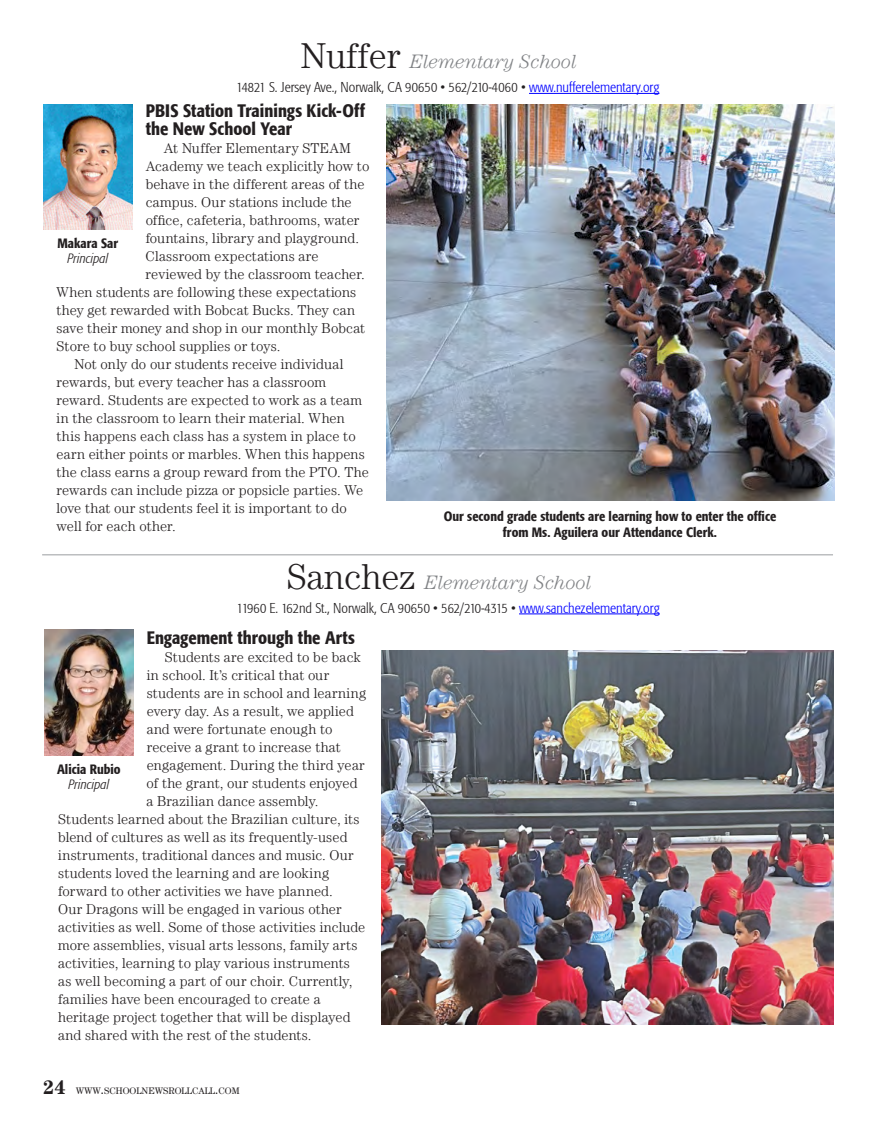
<style>
.page{position:relative;width:878px;height:1121px;background:#fff}
.page>*{position:absolute;margin:0;border:0;box-sizing:border-box;transform-origin:0 0}
.t1{font:italic 300 19.5px "Century LT";letter-spacing:-.005em;color:#808285}
.t2{font:500 condensed 18px/18px "Formata";color:#231f20}
.t3{font:300 14.25px "Century LT";letter-spacing:.01em;color:#231f20}
.t4{font:300 condensed 14.25px "Formata";color:#221f20}
.t5{font:500 condensed 13.5px/16.5px "Formata";color:#231f20;text-align:center}
.t6{font:italic 300 condensed 13.5px "Formata";letter-spacing:.005em;color:#231f20}
.t7{font:9.45px "Century LT";color:#231f20}
.s1{font-style:normal;font-size:36px;color:#231f20}
.s2{color:#00f}
.s3{font-weight:700;font-size:19.5px}
.s4{font-size:13.5px}
</style>
<div class="page">
<hr style="left:529px;top:93px;width:130px;height:1px;background:#00f">
<img style="left:44px;top:104px;width:88px;height:126px">
<img style="left:45px;top:629px;width:88px;height:126px">
<hr style="left:519px;top:613px;width:140px;height:1px;background:#00f">
<img style="left:387px;top:104px;width:447px;height:397px">
<img style="left:382px;top:650px;width:451px;height:374px">
<hr style="left:42px;top:554px;width:791px;height:1px;background:#bcbec0">
<h1 class="t1" style="left:301px;top:51px;width:278px"><span class="s1">Nuffer</span> Elementary School</h1>
<p class="t4" style="left:237px;top:79px;width:424px">14821 S. Jersey Ave., Norwalk, CA 90650 • 562/210-4060 • <span class="s2">www.nufferelementary.org</span></p>
<p class="t2" style="left:146px;top:102px;width:221px">PBIS Station Trainings Kick-Off the New School Year</p>
<p class="t3" style="left:164px;top:140px;width:189px">At Nuffer Elementary STEAM</p>
<p class="t3" style="left:146px;top:158px;width:225px">Academy we teach explicitly how to</p>
<p class="t3" style="left:146px;top:176px;width:220px">behave in the different areas of the</p>
<p class="t3" style="left:146px;top:194px;width:207px">campus. Our stations include the</p>
<p class="t3" style="left:146px;top:212px;width:215px">office, cafeteria, bathrooms, water</p>
<p class="t3" style="left:146px;top:230px;width:215px">fountains, library and playground.</p>
<p class="t3" style="left:146px;top:248px;width:174px">Classroom expectations are</p>
<p class="t3" style="left:146px;top:266px;width:221px">reviewed by the classroom teacher.</p>
<p class="t3" style="left:56px;top:284px;width:301px">When students are following these expectations</p>
<p class="t3" style="left:56px;top:302px;width:300px">they get rewarded with Bobcat Bucks. They can</p>
<p class="t3" style="left:56px;top:320px;width:310px">save their money and shop in our monthly Bobcat</p>
<p class="t3" style="left:56px;top:338px;width:225px">Store to buy school supplies or toys.</p>
<p class="t3" style="left:75px;top:356px;width:270px">Not only do our students receive individual</p>
<p class="t3" style="left:56px;top:374px;width:271px">rewards, but every teacher has a classroom</p>
<p class="t3" style="left:56px;top:392px;width:307px">reward. Students are expected to work as a team</p>
<p class="t3" style="left:56px;top:410px;width:289px">in the classroom to learn their material. When</p>
<p class="t3" style="left:56px;top:428px;width:301px">this happens each class has a system in place to</p>
<p class="t3" style="left:56px;top:446px;width:310px">earn either points or marbles. When this happens</p>
<p class="t3" style="left:56px;top:464px;width:314px">the class earns a group reward from the PTO. The</p>
<p class="t3" style="left:56px;top:482px;width:308px">rewards can include pizza or popsicle parties. We</p>
<p class="t3" style="left:56px;top:500px;width:292px">love that our students feel it is important to do</p>
<p class="t3" style="left:56px;top:518px;width:121px">well for each other.</p>
<p class="t5" style="left:58px;top:235px;width:62px">Makara Sar</p>
<p class="t6" style="left:67px;top:251px;width:42px">Principal</p>
<p class="t5" style="left:443px;top:507px;width:334px">Our second grade students are learning how to enter the office from Ms. Aguilera our Attendance Clerk.</p>
<h1 class="t1" style="left:287px;top:571px;width:306px"><span class="s1">Sanchez</span> Elementary School</h1>
<p class="t4" style="left:237px;top:599px;width:424px">11960 E. 162nd St., Norwalk, CA 90650 • 562/210-4315 • <span class="s2">www.sanchezelementary.org</span></p>
<p class="t2" style="left:147px;top:628px;width:209px">Engagement through the Arts</p>
<p class="t3" style="left:165px;top:649px;width:198px">Students are excited to be back</p>
<p class="t3" style="left:147px;top:667px;width:184px">in school. It’s critical that our</p>
<p class="t3" style="left:147px;top:685px;width:221px">students are in school and learning</p>
<p class="t3" style="left:147px;top:703px;width:209px">every day. As a result, we applied</p>
<p class="t3" style="left:147px;top:721px;width:187px">and were fortunate enough to</p>
<p class="t3" style="left:147px;top:738px;width:196px">receive a grant to increase that</p>
<p class="t3" style="left:147px;top:756px;width:220px">engagement. During the third year</p>
<p class="t3" style="left:147px;top:774px;width:212px">of the grant, our students enjoyed</p>
<p class="t3" style="left:147px;top:792px;width:173px">a Brazilian dance assembly.</p>
<p class="t3" style="left:58px;top:810px;width:303px">Students learned about the Brazilian culture, its</p>
<p class="t3" style="left:58px;top:828px;width:291px">blend of cultures as well as its frequently-used</p>
<p class="t3" style="left:58px;top:846px;width:297px">instruments, traditional dances and music. Our</p>
<p class="t3" style="left:58px;top:864px;width:273px">students loved the learning and are looking</p>
<p class="t3" style="left:58px;top:882px;width:276px">forward to other activities we have planned.</p>
<p class="t3" style="left:58px;top:900px;width:285px">Our Dragons will be engaged in various other</p>
<p class="t3" style="left:58px;top:918px;width:309px">activities as well. Some of those activities include</p>
<p class="t3" style="left:58px;top:936px;width:301px">more assemblies, visual arts lessons, family arts</p>
<p class="t3" style="left:58px;top:954px;width:293px">activities, learning to play various instruments</p>
<p class="t3" style="left:58px;top:972px;width:296px">as well becoming a part of our choir. Currently,</p>
<p class="t3" style="left:58px;top:990px;width:264px">families have been encouraged to create a</p>
<p class="t3" style="left:58px;top:1008px;width:294px">heritage project together that will be displayed</p>
<p class="t3" style="left:58px;top:1026px;width:255px">and shared with the rest of the students.</p>
<p class="t5" style="left:57px;top:760px;width:65px">Alicia Rubio</p>
<p class="t6" style="left:68px;top:776px;width:42px">Principal</p>
<p class="t7" style="left:43px;top:1085px;width:198px"><span class="s3">24</span> WWW<span class="s4">.</span>SCHOOLNEWSROLLCALL<span class="s4">.</span>COM</p>
</div>
